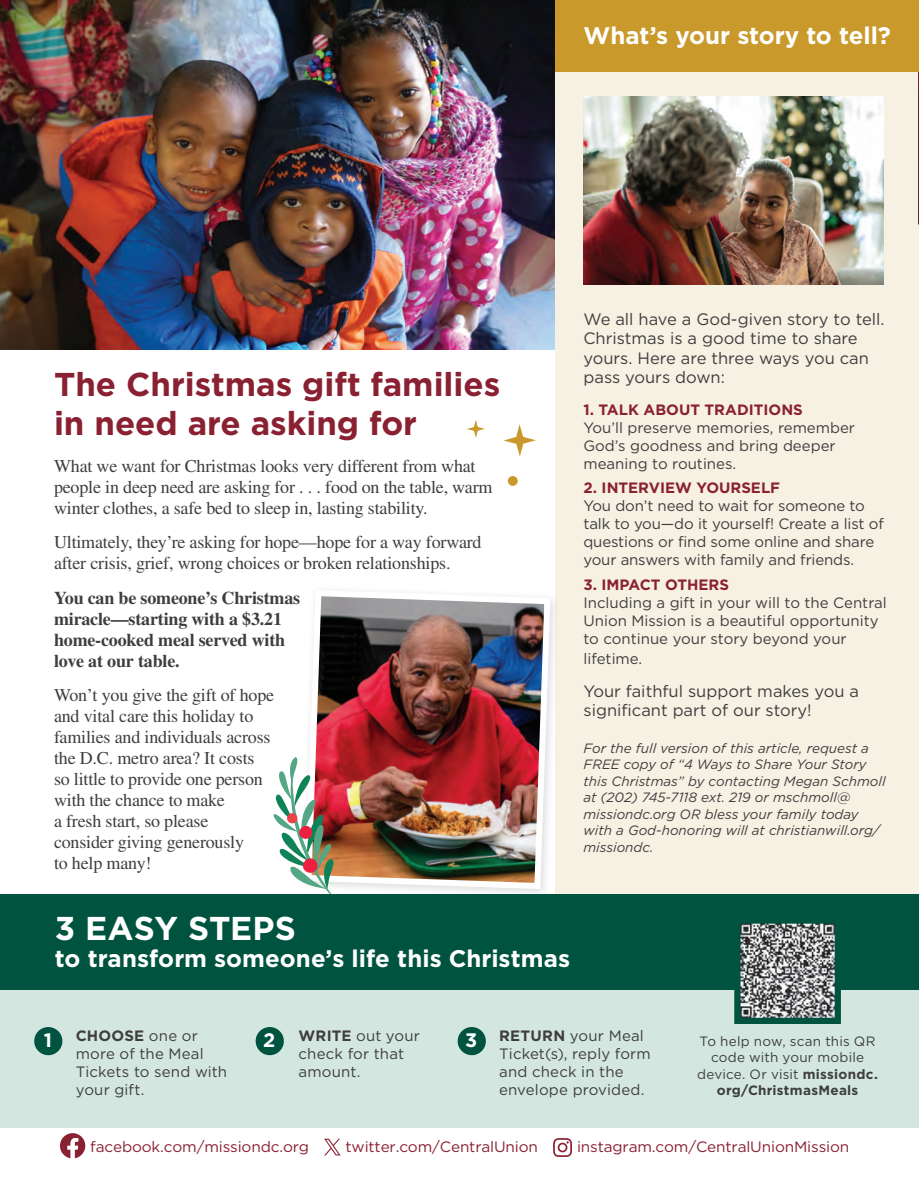
<style>
.page{position:relative;width:919px;height:1183px;background:#fff}
.page>*{position:absolute;margin:0;border:0;box-sizing:border-box;transform-origin:0 0}
.t1{font:700 33px/39px "Gotham";color:#8a2132}
.t2{font:700 33px "Gotham";color:#fff}
.t3{font:700 24px "Gotham";color:#fff}
.t4{font:700 19.5px "Gotham";color:#fff}
.t5{font:18px/21px "Times LT Std";letter-spacing:-.01em;color:#3e3e3f}
.t6{font:700 18px/21px "Times LT Std";letter-spacing:-.01em;color:#3e3e3f}
.t7{font:16.5px/19.5px "Gotham";color:#3e3e3f}
.t8{font:15px/18px "Gotham";color:#3e3e3f}
.t9{font:15px "Gotham";letter-spacing:-.01em;color:#8a2132}
.t10{font:700 15px "Gotham";color:#8a2132}
.t11{font:italic 13.5px/16.5px "Gotham";color:#3e3e3f}
.t12{font:13.5px/16.5px "Gotham";letter-spacing:.01em;color:#3e3e3f;text-align:center}
.s1{font-weight:700}
</style>
<div class="page">
<img style="left:918px;top:261px;width:1px;height:783px">
<img style="left:0;top:0;width:555px;height:349px">
<div style="left:555px;top:0;width:363px;height:911px;background:#f7f1e3"></div>
<img style="left:918px;top:0;width:1px;height:253px">
<svg style="left:60px;top:1133px;width:25px;height:25px"></svg>
<svg style="left:324px;top:1139px;width:16px;height:16px"></svg>
<svg style="left:553px;top:1138px;width:19px;height:19px"></svg>
<div style="left:555px;top:0;width:363px;height:72px;background:#c9992b"></div>
<svg style="left:503px;top:424px;width:33px;height:33px"></svg>
<svg style="left:467px;top:420px;width:18px;height:18px"></svg>
<div style="left:508px;top:476px;width:9px;height:10px;background:#c9992b;border-radius:50%"></div>
<div style="left:300px;top:584px;width:260px;height:315px;background:#231f20;opacity:.16"></div>
<img style="left:302px;top:587px;width:251px;height:305px">
<svg style="left:269px;top:756px;width:68px;height:139px"></svg>
<div style="left:0;top:911px;width:918px;height:216px;background:#d4e6e0"></div>
<div style="left:34px;top:1027px;width:28px;height:28px;background:#00543f;border-radius:50%"></div>
<div style="left:256px;top:1027px;width:28px;height:28px;background:#00543f;border-radius:50%"></div>
<div style="left:457px;top:1027px;width:29px;height:28px;background:#00543f;border-radius:50%"></div>
<div style="left:0;top:895px;width:919px;height:95px;background:#00543f"></div>
<svg style="left:734px;top:923px;width:107px;height:101px;background:#758482"></svg>
<img style="left:583px;top:96px;width:300px;height:188px">
<h2 class="t3" style="left:583px;top:22px;width:309px">What’s your story to tell?</h2>
<h1 class="t1" style="left:54px;top:364px;width:448px">The Christmas gift families in need are asking for</h1>
<p class="t5" style="left:54px;top:455px;width:440px">What we want for Christmas looks very different from what people in deep need are asking for . . . food on the table, warm winter clothes, a safe bed to sleep in, lasting stability.</p>
<p class="t5" style="left:54px;top:531px;width:429px">Ultimately, they’re asking for hope—hope for a way forward after crisis, grief, wrong choices or broken relationships.</p>
<p class="t6" style="left:54px;top:587px;width:248px">You can be someone’s Christmas miracle—starting with a $3.21 home-cooked meal served with love at our table.</p>
<p class="t5" style="left:54px;top:684px;width:222px">Won’t you give the gift of hope and vital care this holiday to families and individuals across the D.C. metro area? It costs so little to provide one person with the chance to make<br>a fresh start, so please<br>consider giving generously<br>to help many!</p>
<p class="t7" style="left:583px;top:309px;width:302px">We all have a God-given story to tell.<br>Christmas is a good time to share yours. Here are three ways you can pass yours down:</p>
<p class="t10" style="left:583px;top:401px;width:221px">1. TALK ABOUT TRADITIONS</p>
<p class="t8" style="left:583px;top:418px;width:273px">You’ll preserve memories, remember<br>God’s goodness and bring deeper meaning to routines.</p>
<p class="t10" style="left:583px;top:479px;width:198px">2. INTERVIEW YOURSELF</p>
<p class="t8" style="left:583px;top:497px;width:302px">You don’t need to wait for someone to talk to you—do it yourself! Create a list of questions or find some online and share your answers with family and friends.</p>
<p class="t10" style="left:583px;top:576px;width:147px">3. IMPACT OTHERS</p>
<p class="t8" style="left:583px;top:593px;width:305px">Including a gift in your will to the Central<br>Union Mission is a beautiful opportunity to continue your story beyond your</p>
<p class="t8" style="left:583px;top:649px;width:60px">lifetime.</p>
<p class="t7" style="left:583px;top:681px;width:277px">Your faithful support makes you a significant part of our story!</p>
<p class="t11" style="left:583px;top:740px;width:304px">For the full version of this article, request a FREE copy of “4 Ways to Share Your Story this Christmas” by contacting Megan Schmoll at (202) 745-7118 ext. 219 or mschmoll@ missiondc.org OR bless your family today with a God-honoring will at christianwill.org/ missiondc.</p>
<h1 class="t2" style="left:55px;top:909px;width:242px">3 EASY STEPS</h1>
<h2 class="t3" style="left:55px;top:945px;width:517px">to transform someone’s life this Christmas</h2>
<p class="t8" style="left:76px;top:1027px;width:153px"><span class="s1">CHOOSE</span> one or more of the Meal<br>Tickets to send with your gift.</p>
<p class="t8" style="left:298px;top:1027px;width:123px"><span class="s1">WRITE</span> out your check for that amount.</p>
<p class="t8" style="left:499px;top:1027px;width:153px"><span class="s1">RETURN</span> your Meal<br>Ticket(s), reply form and check in the envelope provided.</p>
<h3 class="t4" style="left:44px;top:1028px;width:10px">1</h3>
<h3 class="t4" style="left:263px;top:1028px;width:14px">2</h3>
<h3 class="t4" style="left:465px;top:1028px;width:14px">3</h3>
<p class="t12" style="left:697px;top:1032px;width:182px">To help now, scan this QR code with your mobile device. Or visit <span class="s1">missiondc. org/ChristmasMeals</span></p>
<p class="t9" style="left:90px;top:1139px;width:220px">facebook.com/missiondc.org</p>
<p class="t9" style="left:345px;top:1139px;width:194px">twitter.com/CentralUnion</p>
<p class="t9" style="left:577px;top:1139px;width:274px">instagram.com/CentralUnionMission</p>
</div>
